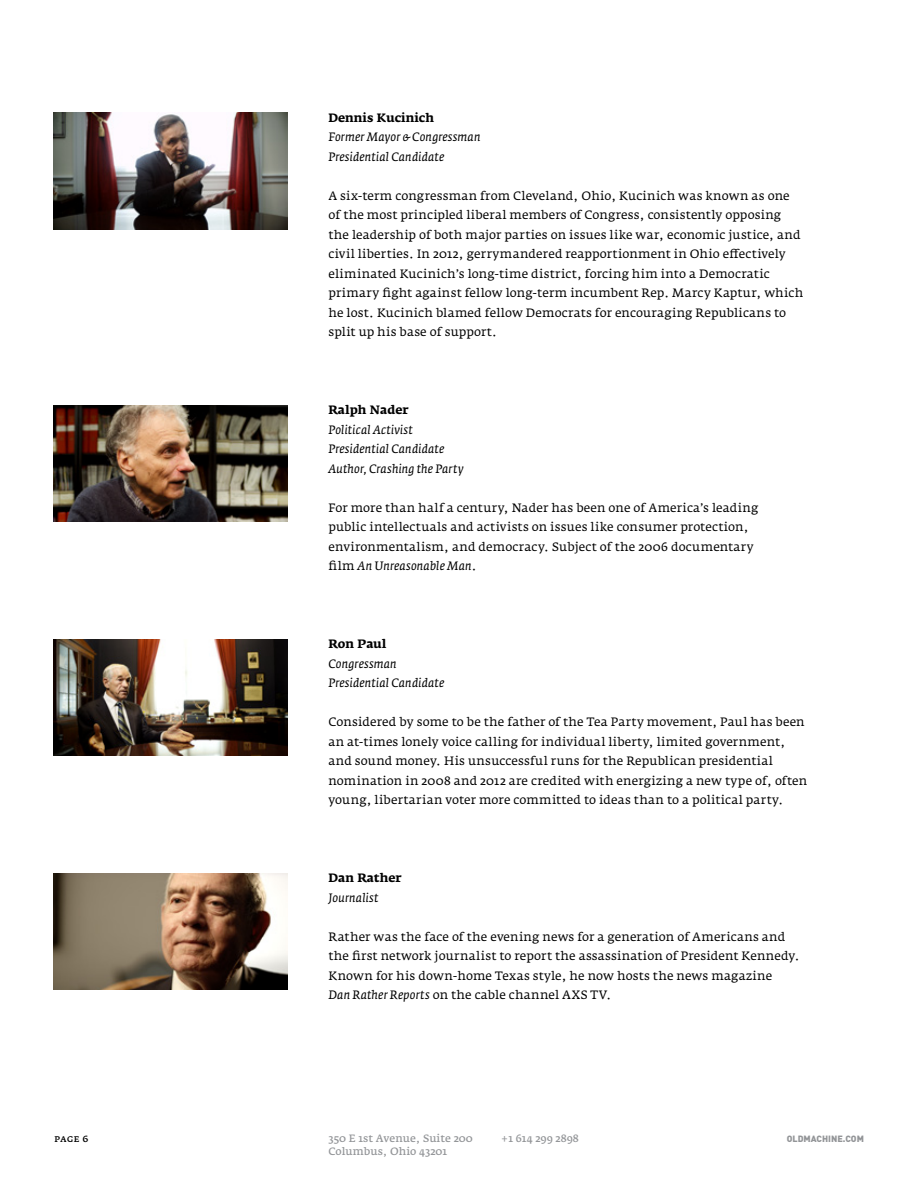
<style>
.page{position:relative;width:918px;height:1188px;background:#fff}
.page>*{position:absolute;margin:0;border:0;box-sizing:border-box;transform-origin:0 0}
.t1{font:12px/19.5px "Fedra Serif A Pro";letter-spacing:.01em;color:#000}
.t2{font:italic 12px/19.5px "Fedra Serif A Pro";letter-spacing:.015em;color:#000}
.t3{font:700 12px "Fedra Serif A Pro";color:#000}
.t4{font:10.5px "Fedra Serif A Pro";color:#939598}
.t5{font:10.5px "Fedra Serif A Pro";color:#000}
.t6{font:900 9px "DIN";color:#939598}
.s1{font-style:italic}
</style>
<div class="page">
<img style="left:54px;top:112px;width:233px;height:117px">
<img style="left:54px;top:405px;width:233px;height:117px">
<img style="left:54px;top:873px;width:233px;height:117px">
<img style="left:54px;top:639px;width:233px;height:117px">
<p class="t5" style="left:54px;top:1132px;width:36px">page 6</p>
<p class="t3" style="left:328px;top:110px;width:107px">Dennis Kucinich</p>
<p class="t2" style="left:328px;top:127px;width:154px">Former Mayor &amp; Congressman<br>Presidential Candidate</p>
<p class="t1" style="left:328px;top:186px;width:476px">A six-term congressman from Cleveland, Ohio, Kucinich was known as one of the most principled liberal members of Congress, consistently opposing the leadership of both major parties on issues like war, economic justice, and civil liberties. In 2012, gerrymandered reapportionment in Ohio effectively eliminated Kucinich’s long-time district, forcing him into a Democratic primary fight against fellow long-term incumbent Rep. Marcy Kaptur, which he lost. Kucinich blamed fellow Democrats for encouraging Republicans to split up his base of support.</p>
<p class="t3" style="left:328px;top:403px;width:82px">Ralph Nader</p>
<p class="t2" style="left:328px;top:420px;width:137px">Political Activist<br>Presidential Candidate<br>Author, Crashing the Party</p>
<p class="t1" style="left:328px;top:498px;width:431px">For more than half a century, Nader has been one of America’s leading public intellectuals and activists on issues like consumer protection, environmentalism, and democracy. Subject of the 2006 documentary film <span class="s1">An Unreasonable Man</span>.</p>
<p class="t3" style="left:328px;top:637px;width:60px">Ron Paul</p>
<p class="t2" style="left:328px;top:654px;width:117px">Congressman<br>Presidential Candidate</p>
<p class="t1" style="left:328px;top:712px;width:480px">Considered by some to be the father of the Tea Party movement, Paul has been an at-times lonely voice calling for individual liberty, limited government, and sound money. His unsuccessful runs for the Republican presidential nomination in 2008 and 2012 are credited with energizing a new type of, often young, libertarian voter more committed to ideas than to a political party.</p>
<p class="t3" style="left:328px;top:871px;width:75px">Dan Rather</p>
<p class="t2" style="left:328px;top:888px;width:52px">Journalist</p>
<p class="t1" style="left:328px;top:927px;width:473px">Rather was the face of the evening news for a generation of Americans and the first network journalist to report the assassination of President Kennedy.<br>Known for his down-home Texas style, he now hosts the news magazine<br><span class="s1">Dan Rather Reports</span> on the cable channel AXS TV.</p>
<p class="t4" style="left:328px;top:1132px;width:146px">350 E 1st Avenue, Suite 200</p>
<p class="t6" style="left:787px;top:1133px;width:79px">OLDMACHINE.COM</p>
<p class="t4" style="left:328px;top:1145px;width:120px">Columbus, Ohio 43201</p>
<p class="t4" style="left:502px;top:1132px;width:79px">+1 614 299 2898</p>
</div>
